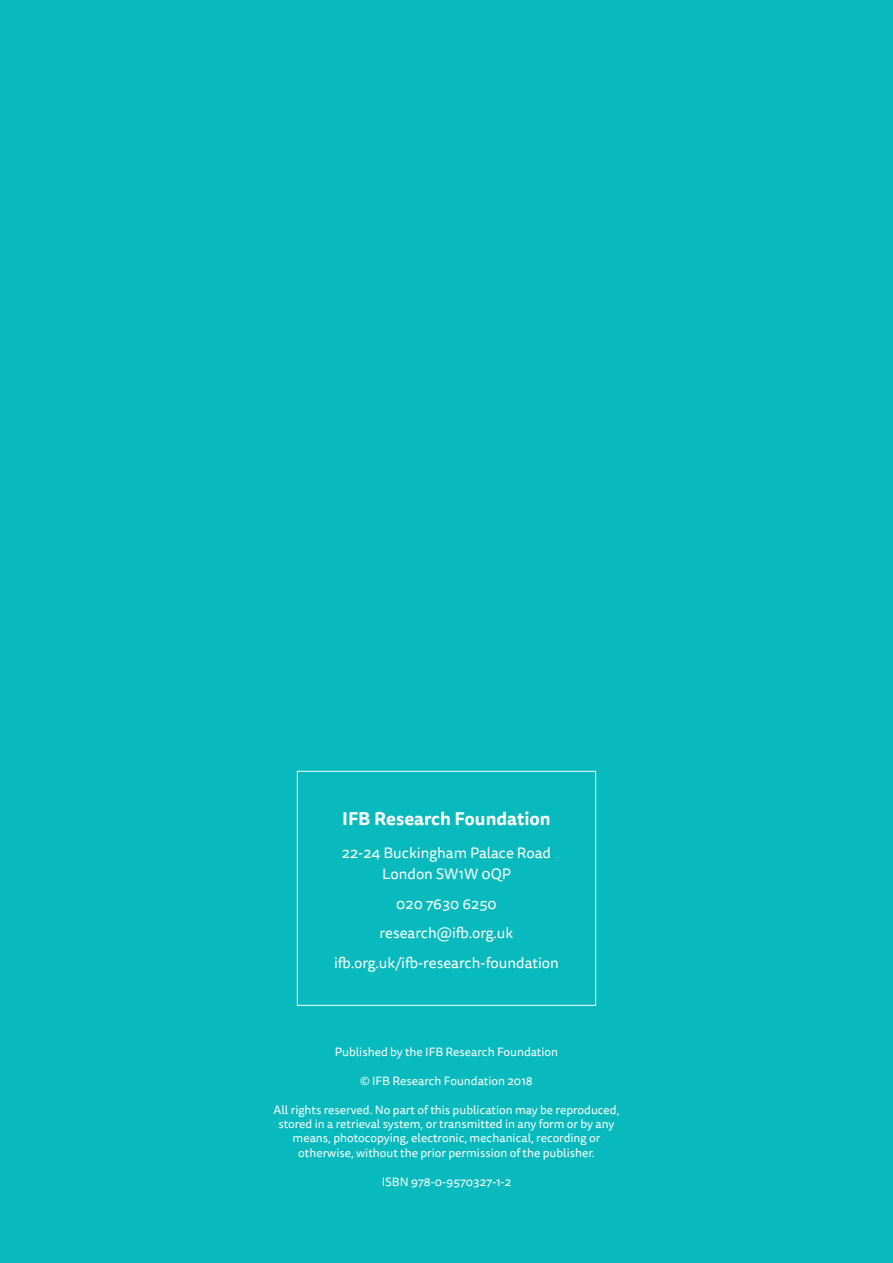
<style>
.page{position:relative;width:893px;height:1263px;background:#08babd}
.page>*{position:absolute;margin:0;border:0;box-sizing:border-box;transform-origin:0 0}
.t1{font:700 18px "Tisa Sans Pro";color:#fff}
.t2{font:15px/29.5px "Tisa Sans Pro";color:#fff;text-align:center}
.t3{font:12px/14.4px "Tisa Sans Pro";color:#fff;text-align:center}
</style>
<div class="page">
<div style="left:297px;top:771px;width:299px;height:235px;border:1px solid #fff"></div>
<h1 class="t1" style="left:342px;top:805px;width:210px">IFB Research Foundation</h1>
<p class="t2" style="left:342px;top:843px;width:211px;line-height:21px">22-24 Buckingham Palace Road<br>London SW1W 0QP</p>
<p class="t2" style="left:334px;top:889px;width:226px">020 7630 6250 research@ifb.org.uk ifb.org.uk/ifb-research-foundation</p>
<p class="t3" style="left:335px;top:1045px;width:225px">Published by the IFB Research Foundation</p>
<p class="t3" style="left:360px;top:1074px;width:174px">© IFB Research Foundation 2018</p>
<p class="t3" style="left:274px;top:1102px;width:347px">All rights reserved. No part of this publication may be reproduced, stored in a retrieval system, or transmitted in any form or by any means, photocopying, electronic, mechanical, recording or otherwise, without the prior permission of the publisher.</p>
<p class="t3" style="left:382px;top:1174px;width:131px">ISBN 978-0-9570327-1-2</p>
</div>
